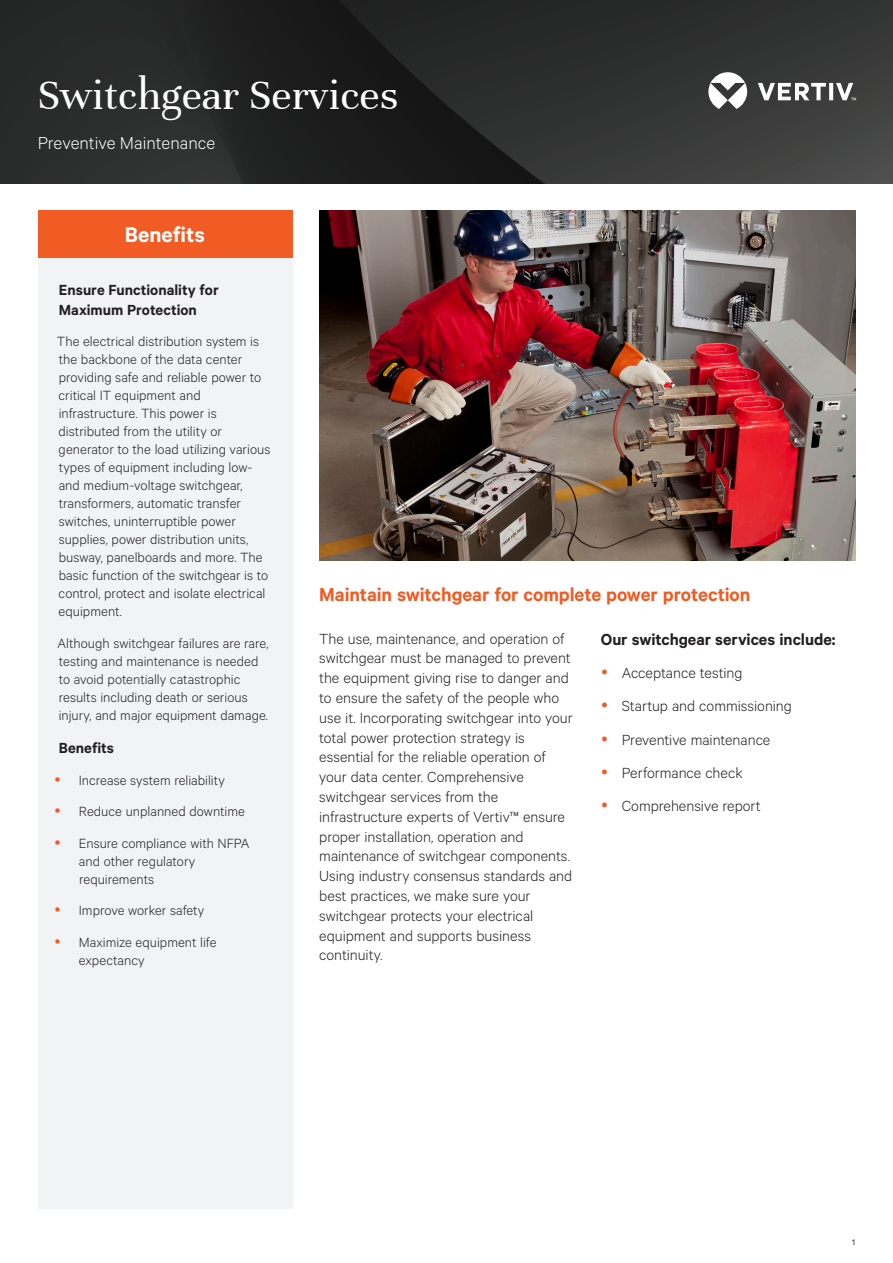
<style>
.page{position:relative;width:893px;height:1263px;background:#fff}
.page>*{position:absolute;margin:0;border:0;box-sizing:border-box;transform-origin:0 0}
.Vertiv_Header_Title{font:45px "Unna";color:#fff}
.Orange_Box_Heading{font:600 24px "Calibre";color:#fff}
.Vertiv_Heading{font:600 21px "Calibre";letter-spacing:-.005em;color:#f15b24}
.Vertiv_Header_Subtit{font:300 19.5px "Calibre";color:#fff}
.Vertiv_Heading-2{font:600 18px "Calibre";color:#231f20}
.Vertiv_Body_Text{font:300 16.5px/19.8px "Calibre";color:#231f20}
.Gray_Column_Heading{font:600 16.5px/19.8px "Calibre";color:#231f20}
.Gray_Column_Body_Tex{font:300 15px/18px "Calibre";color:#231f20}
.t1{font:9px "Calibre";color:#231f20}
</style>
<div class="page">
<div style="left:38px;top:258px;width:254px;height:951px;background:#f2f3f4"></div>
<div style="left:38px;top:211px;width:254px;height:47px;background:#f15b24"></div>
<img style="left:0;top:0;width:893px;height:183px">
<svg style="left:708px;top:72px;width:148px;height:37px"></svg>
<img style="left:319px;top:211px;width:536px;height:349px">
<p class="Vertiv_Header_Title" style="left:38px;top:69px;width:362px">Switchgear Services</p>
<p class="Vertiv_Header_Subtit" style="left:38px;top:131px;width:179px">Preventive Maintenance</p>
<p class="Orange_Box_Heading" style="left:125px;top:221px;width:81px">Benefits</p>
<p class="Gray_Column_Heading" style="left:59px;top:279px;width:161px">Ensure Functionality for<br>Maximum Protection</p>
<p class="Gray_Column_Body_Tex" style="left:57px;top:332px;width:215px">The electrical distribution system is the backbone of the data center providing safe and reliable power to critical IT equipment and infrastructure. This power is distributed from the utility or generator to the load utilizing various types of equipment including low&shy;and medium-voltage switchgear, transformers, automatic transfer switches, uninterruptible power supplies, power distribution units, busway, panelboards and more. The basic function of the switchgear is to control, protect and isolate electrical equipment.</p>
<p class="Gray_Column_Body_Tex" style="left:58px;top:633px;width:213px">Although switchgear failures are rare, testing and maintenance is needed to avoid potentially catastrophic results including death or serious injury, and major equipment damage.</p>
<p class="Gray_Column_Heading" style="left:59px;top:738px;width:57px">Benefits</p>
<p class="Gray_Column_Body_Tex" style="left:79px;top:770px;width:148px">Increase system reliability</p>
<p class="Gray_Column_Body_Tex" style="left:79px;top:802px;width:168px">Reduce unplanned downtime</p>
<p class="Gray_Column_Body_Tex" style="left:79px;top:833px;width:172px">Ensure compliance with NFPA and other regulatory requirements</p>
<p class="Gray_Column_Body_Tex" style="left:79px;top:901px;width:127px">Improve worker safety</p>
<p class="Gray_Column_Body_Tex" style="left:79px;top:932px;width:139px">Maximize equipment life expectancy</p>
<p class="Vertiv_Heading" style="left:319px;top:582px;width:433px">Maintain switchgear for complete power protection</p>
<p class="Vertiv_Body_Text" style="left:319px;top:628px;width:255px">The use, maintenance, and operation of switchgear must be managed to prevent the equipment giving rise to danger and to ensure the safety of the people who use it. Incorporating switchgear into your total power protection strategy is essential for the reliable operation of your data center. Comprehensive switchgear services from the infrastructure experts of Vertiv™ ensure proper installation, operation and maintenance of switchgear components.<br>Using industry consensus standards and best practices, we make sure your switchgear protects your electrical equipment and supports business continuity.</p>
<p class="Vertiv_Heading-2" style="left:601px;top:628px;width:236px">Our switchgear services include:</p>
<p class="Vertiv_Body_Text" style="left:622px;top:662px;width:122px">Acceptance testing</p>
<p class="Vertiv_Body_Text" style="left:622px;top:695px;width:172px">Startup and commissioning</p>
<p class="Vertiv_Body_Text" style="left:622px;top:729px;width:150px">Preventive maintenance</p>
<p class="Vertiv_Body_Text" style="left:622px;top:762px;width:123px">Performance check</p>
<p class="Vertiv_Body_Text" style="left:622px;top:795px;width:141px">Comprehensive report</p>
<p class="t1" style="left:852px;top:1236px;width:4px">1</p>
</div>
